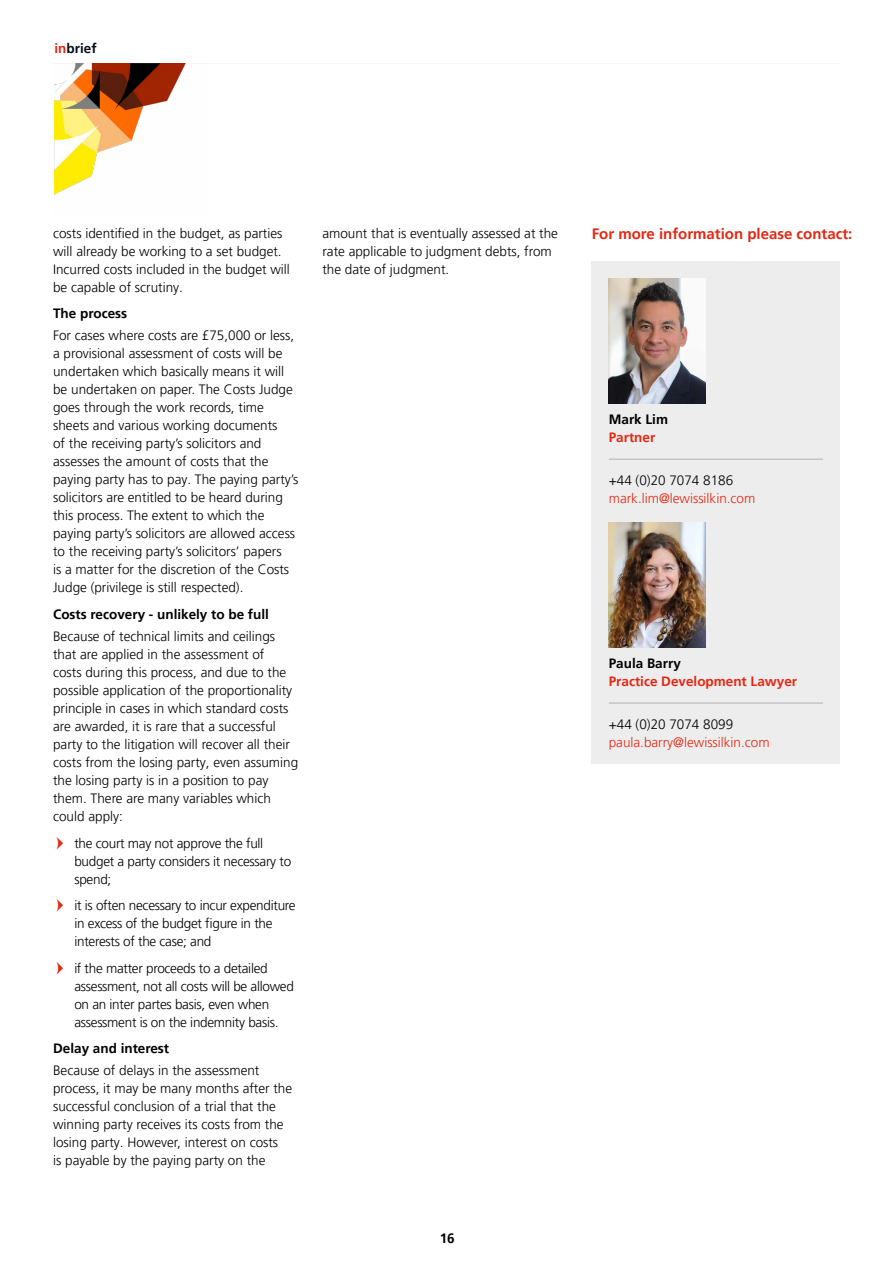
<style>
.page{position:relative;width:893px;height:1263px;background:#fff}
.page>*{position:absolute;margin:0;border:0;box-sizing:border-box;transform-origin:0 0}
.t1{font:700 15px "Frutiger LT Pro";color:#e52713}
.t2{font:300 13.5px/18px "Frutiger LT Pro";color:#000}
.t3{font:300 13.5px/18px "Frutiger LT Pro";letter-spacing:-.02em;color:#000}
.t4{font:700 13.5px "Frutiger LT Pro";color:#000}
.t5{font:300 13.5px "Frutiger LT Pro";color:#e52713}
.t6{font:700 13.5px "Frutiger LT Pro";color:#e52713}
.t7{font:700 13.5px "Frutiger LT Pro";color:#030d18}
.s1{color:#e52713}
</style>
<div class="page">
<hr style="left:53px;top:63px;width:787px;height:1px;background:#f5f7f6">
<img style="left:54px;top:64px;width:132px;height:131px">
<div style="left:592px;top:261px;width:248px;height:259px;background:#ededed"></div>
<hr style="left:609px;top:459px;width:214px;height:1px;background:#b3b2b2">
<img style="left:609px;top:279px;width:96px;height:124px">
<div style="left:592px;top:505px;width:248px;height:259px;background:#ededed"></div>
<hr style="left:609px;top:703px;width:214px;height:1px;background:#b3b2b2">
<img style="left:609px;top:522px;width:96px;height:125px">
<p class="t7" style="left:55px;top:40px;width:44px"><span class="s1">in</span>brief</p>
<p class="t2" style="left:53px;top:224px;width:238px">costs identified in the budget, as parties will already be working to a set budget.<br>Incurred costs included in the budget will be capable of scrutiny.</p>
<p class="t4" style="left:53px;top:305px;width:76px">The process</p>
<p class="t2" style="left:53px;top:327px;width:247px">For cases where costs are £75,000 or less, a provisional assessment of costs will be undertaken which basically means it will be undertaken on paper. The Costs Judge goes through the work records, time sheets and various working documents<br>of the receiving party’s solicitors and assesses the amount of costs that the paying party has to pay. The paying party’s solicitors are entitled to be heard during this process. The extent to which the paying party’s solicitors are allowed access to the receiving party’s solicitors’ papers<br>is a matter for the discretion of the Costs Judge (privilege is still respected).</p>
<p class="t4" style="left:53px;top:606px;width:217px">Costs recovery - unlikely to be full</p>
<p class="t2" style="left:53px;top:627px;width:247px">Because of technical limits and ceilings that are applied in the assessment of<br>costs during this process, and due to the possible application of the proportionality principle in cases in which standard costs are awarded, it is rare that a successful party to the litigation will recover all their costs from the losing party, even assuming the losing party is in a position to pay them. There are many variables which could apply:</p>
<p class="t3" style="left:74px;top:834px;width:218px">the court may not approve the full budget a party considers it necessary to spend;</p>
<p class="t3" style="left:74px;top:896px;width:223px">it is often necessary to incur expenditure in excess of the budget figure in the interests of the case; and</p>
<p class="t3" style="left:74px;top:959px;width:221px">if the matter proceeds to a detailed assessment, not all costs will be allowed on an inter partes basis, even when assessment is on the indemnity basis.</p>
<p class="t4" style="left:53px;top:1040px;width:118px">Delay and interest</p>
<p class="t2" style="left:53px;top:1062px;width:241px">Because of delays in the assessment process, it may be many months after the successful conclusion of a trial that the winning party receives its costs from the losing party. However, interest on costs<br>is payable by the paying party on the</p>
<p class="t2" style="left:322px;top:224px;width:237px">amount that is eventually assessed at the</p>
<p class="t1" style="left:592px;top:225px;width:262px">For more information please contact:</p>
<p class="t2" style="left:322px;top:242px;width:231px">rate applicable to judgment debts, from the date of judgment.</p>
<p class="t4" style="left:609px;top:411px;width:61px">Mark Lim</p>
<p class="t6" style="left:609px;top:429px;width:48px">Partner</p>
<p class="t2" style="left:609px;top:472px;width:126px">+44 (0)20 7074 8186</p>
<p class="t5" style="left:609px;top:491px;width:148px">mark.lim@lewissilkin.com</p>
<p class="t4" style="left:609px;top:655px;width:74px">Paula Barry</p>
<p class="t6" style="left:609px;top:673px;width:190px">Practice Development Lawyer</p>
<p class="t2" style="left:609px;top:716px;width:126px">+44 (0)20 7074 8099</p>
<p class="t5" style="left:609px;top:735px;width:162px">paula.barry@lewissilkin.com</p>
<p class="t4" style="left:440px;top:1230px;width:17px">16</p>
</div>
